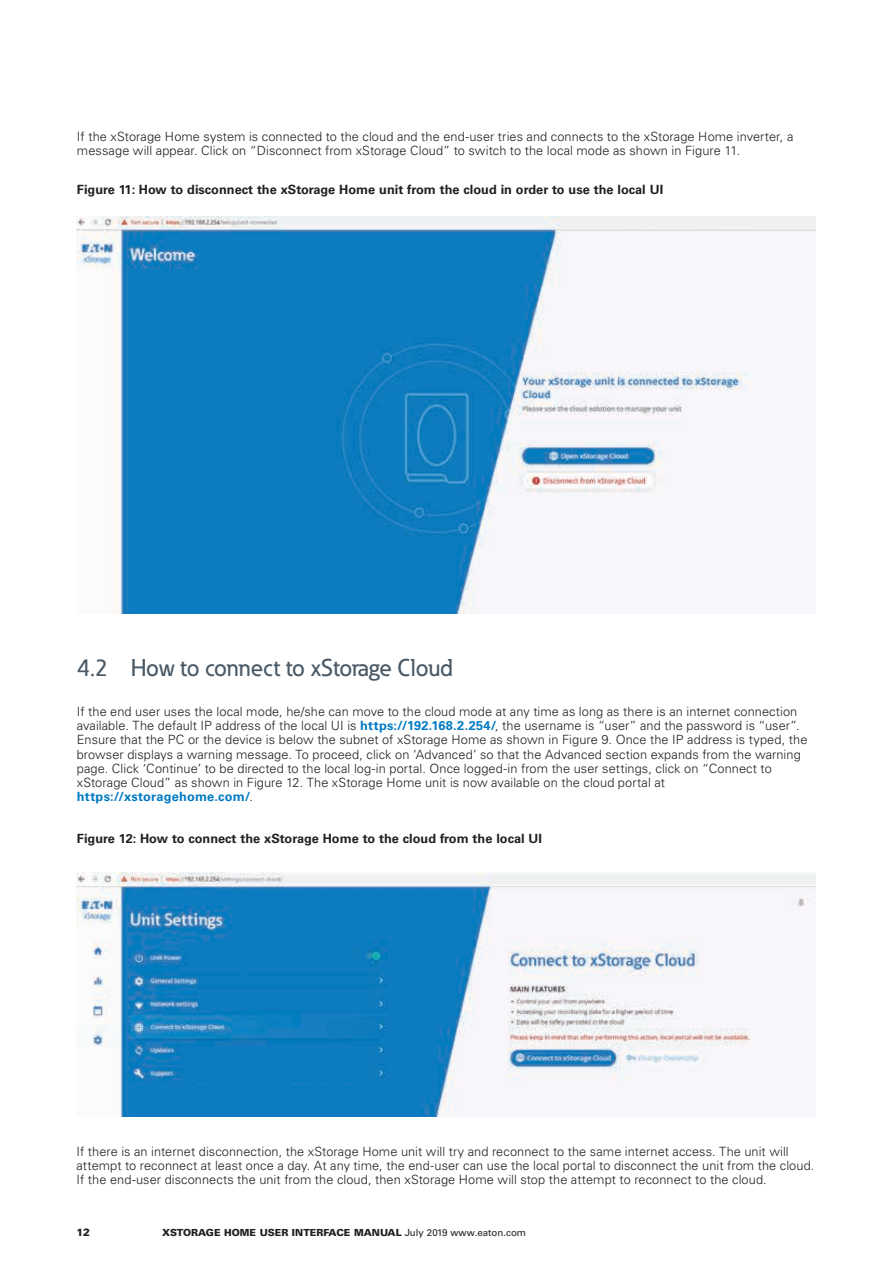
<style>
.page{position:relative;width:893px;height:1263px;background:#fff}
.page>*{position:absolute;margin:0;border:0;box-sizing:border-box;transform-origin:0 0}
.t1{font:500 24px "Eaton";color:#495966}
.t2{font:300 12.75px/14.2px "Univers LT Std";letter-spacing:.005em;color:#231f20}
.t3{font:700 12.75px "Univers LT Std";color:#231f20}
.t4{font:900 10.5px "Univers LT Std";color:#231f20}
.t5{font:900 9.75px "Univers LT Std";color:#231f20}
.s1{font-weight:700;color:#007ac3}
.s2{font-weight:400}
</style>
<div class="page">
<img style="left:77px;top:217px;width:738px;height:396px">
<img style="left:77px;top:873px;width:738px;height:244px">
<p class="t2" style="left:77px;top:129px;width:718px">If the xStorage Home system is connected to the cloud and the end-user tries and connects to the xStorage Home inverter, a message will appear. Click on “Disconnect from xStorage Cloud” to switch to the local mode as shown in Figure 11.</p>
<p class="t3" style="left:77px;top:182px;width:588px">Figure 11: How to disconnect the xStorage Home unit from the cloud in order to use the local UI</p>
<h1 class="t1" style="left:77px;top:653px;width:378px">4.2 How to connect to xStorage Cloud</h1>
<p class="t2" style="left:77px;top:704px;width:732px">If the end user uses the local mode, he/she can move to the cloud mode at any time as long as there is an internet connection available. The default IP address of the local UI is <span class="s1">https://192.168.2.254/</span>, the username is “user” and the password is “user”.<br>Ensure that the PC or the device is below the subnet of xStorage Home as shown in Figure 9. Once the IP address is typed, the browser displays a warning message. To proceed, click on ‘Advanced’ so that the Advanced section expands from the warning page. Click ‘Continue’ to be directed to the local log-in portal. Once logged-in from the user settings, click on “Connect to xStorage Cloud” as shown in Figure 12. The xStorage Home unit is now available on the cloud portal at <span class="s1">https://xstoragehome.com/</span>.</p>
<p class="t3" style="left:77px;top:831px;width:467px">Figure 12: How to connect the xStorage Home to the cloud from the local UI</p>
<p class="t2" style="left:77px;top:1144px;width:739px">If there is an internet disconnection, the xStorage Home unit will try and reconnect to the same internet access. The unit will attempt to reconnect at least once a day. At any time, the end-user can use the local portal to disconnect the unit from the cloud.<br>If the end-user disconnects the unit from the cloud, then xStorage Home will stop the attempt to reconnect to the cloud.</p>
<p class="t4" style="left:77px;top:1225px;width:15px">12</p>
<p class="t5" style="left:162px;top:1226px;width:366px">XSTORAGE HOME USER INTERFACE MANUAL <span class="s2">July 2019 www.eaton.com</span></p>
</div>
